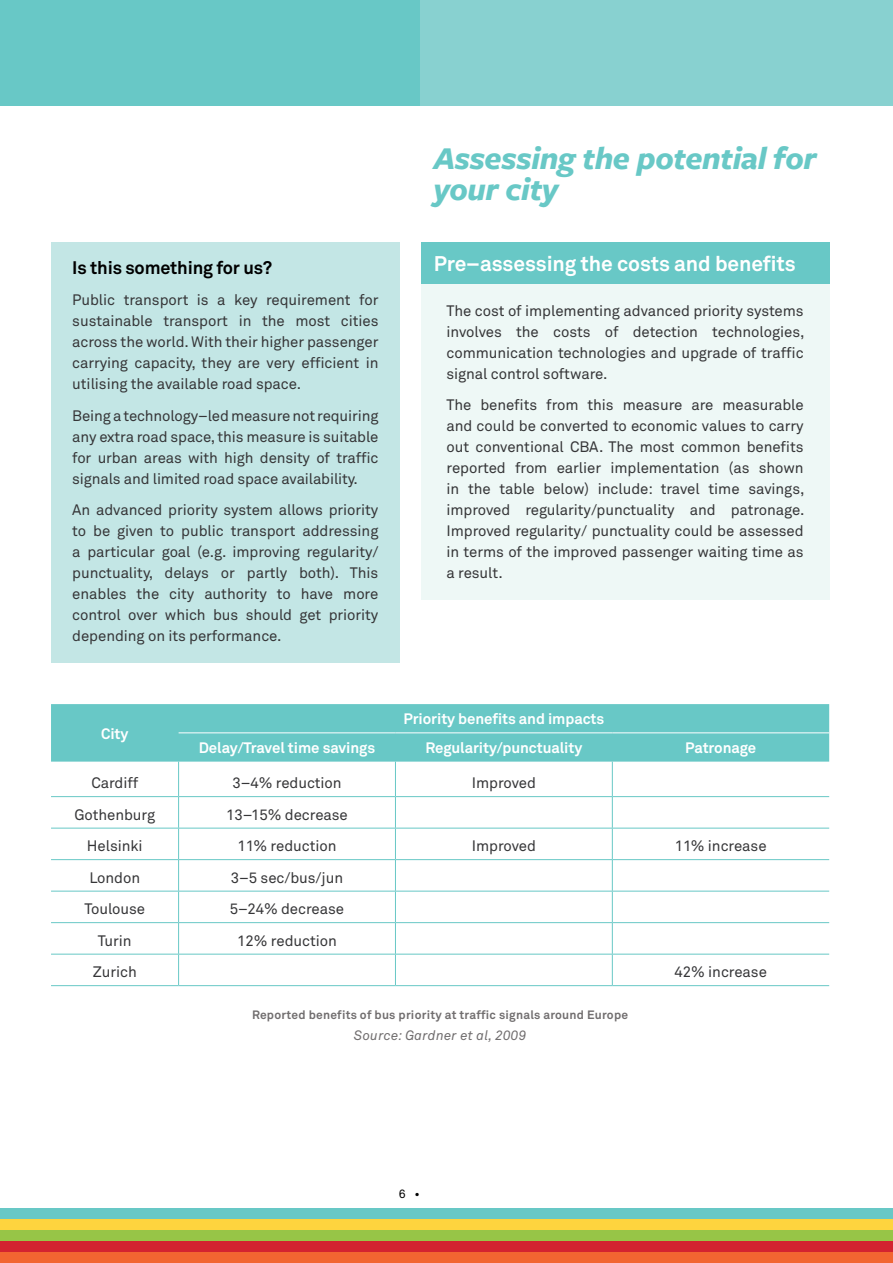
<style>
.page{position:relative;width:893px;height:1263px;background:#fff}
.page>*{position:absolute;margin:0;border:0;box-sizing:border-box;transform-origin:0 0}
.t1{font:italic 700 33px/31.5px "Freight Sans Pro";letter-spacing:-.01em;color:#68c8c6}
.t2{font:700 21px "Akkurat Pro";letter-spacing:-.005em;color:#fff}
.t3{font:700 18px "Akkurat Pro";letter-spacing:-.01em;color:#000}
.t4{font:15px/21px "Akkurat Pro";letter-spacing:-.005em;color:#363638;text-align:justify}
.t5{font:700 15px "Akkurat Pro";letter-spacing:-.005em;color:#fff}
.t6{font:italic 13.5px "Akkurat Pro";letter-spacing:.02em;color:#716e6f}
.t7{font:700 12px "Akkurat Pro";letter-spacing:.02em;color:#716e6f}
.t8{font:12px "Akkurat Mono";color:#000}
</style>
<div class="page">
<div style="left:0;top:1252px;width:893px;height:11px;background:#f26531"></div>
<div style="left:0;top:1241px;width:893px;height:11px;background:#d32330"></div>
<div style="left:0;top:1230px;width:893px;height:11px;background:#97c547"></div>
<div style="left:0;top:1219px;width:893px;height:11px;background:#fed43e"></div>
<div style="left:0;top:1208px;width:893px;height:11px;background:#68c8c6"></div>
<div style="left:0;top:0;width:421px;height:106px;background:#68c8c6"></div>
<div style="left:421px;top:0;width:472px;height:106px;background:#88d1d0"></div>
<div style="left:51px;top:242px;width:349px;height:420px;background:#c3e6e5"></div>
<div style="left:421px;top:242px;width:408px;height:42px;background:#68c8c6"></div>
<div style="left:421px;top:284px;width:408px;height:315px;background:#eef8f6"></div>
<div style="left:51px;top:704px;width:778px;height:58px;background:#68c8c6"></div>
<hr style="left:179px;top:732px;width:216px;height:1px;background:#fff">
<hr style="left:395px;top:732px;width:217px;height:1px;background:#fff">
<hr style="left:612px;top:732px;width:217px;height:1px;background:#fff">
<hr style="left:178px;top:762px;width:1px;height:34px;background:#68c8c6">
<hr style="left:395px;top:762px;width:1px;height:34px;background:#68c8c6">
<hr style="left:612px;top:762px;width:1px;height:34px;background:#68c8c6">
<hr style="left:51px;top:796px;width:128px;height:1px;background:#68c8c6">
<hr style="left:179px;top:796px;width:216px;height:1px;background:#68c8c6">
<hr style="left:178px;top:797px;width:1px;height:31px;background:#68c8c6">
<hr style="left:395px;top:796px;width:217px;height:1px;background:#68c8c6">
<hr style="left:395px;top:797px;width:1px;height:31px;background:#68c8c6">
<hr style="left:612px;top:796px;width:217px;height:1px;background:#68c8c6">
<hr style="left:612px;top:797px;width:1px;height:31px;background:#68c8c6">
<hr style="left:51px;top:828px;width:128px;height:1px;background:#68c8c6">
<hr style="left:179px;top:828px;width:216px;height:1px;background:#68c8c6">
<hr style="left:178px;top:828px;width:1px;height:31px;background:#68c8c6">
<hr style="left:395px;top:828px;width:217px;height:1px;background:#68c8c6">
<hr style="left:395px;top:828px;width:1px;height:31px;background:#68c8c6">
<hr style="left:612px;top:828px;width:217px;height:1px;background:#68c8c6">
<hr style="left:612px;top:828px;width:1px;height:31px;background:#68c8c6">
<hr style="left:51px;top:859px;width:128px;height:1px;background:#68c8c6">
<hr style="left:179px;top:859px;width:216px;height:1px;background:#68c8c6">
<hr style="left:178px;top:860px;width:1px;height:31px;background:#68c8c6">
<hr style="left:395px;top:859px;width:217px;height:1px;background:#68c8c6">
<hr style="left:395px;top:860px;width:1px;height:31px;background:#68c8c6">
<hr style="left:612px;top:859px;width:217px;height:1px;background:#68c8c6">
<hr style="left:612px;top:860px;width:1px;height:31px;background:#68c8c6">
<hr style="left:51px;top:891px;width:128px;height:1px;background:#68c8c6">
<hr style="left:179px;top:891px;width:216px;height:1px;background:#68c8c6">
<hr style="left:178px;top:891px;width:1px;height:31px;background:#68c8c6">
<hr style="left:395px;top:891px;width:217px;height:1px;background:#68c8c6">
<hr style="left:395px;top:891px;width:1px;height:31px;background:#68c8c6">
<hr style="left:612px;top:891px;width:217px;height:1px;background:#68c8c6">
<hr style="left:612px;top:891px;width:1px;height:31px;background:#68c8c6">
<hr style="left:51px;top:922px;width:128px;height:1px;background:#68c8c6">
<hr style="left:179px;top:922px;width:216px;height:1px;background:#68c8c6">
<hr style="left:178px;top:923px;width:1px;height:31px;background:#68c8c6">
<hr style="left:395px;top:922px;width:217px;height:1px;background:#68c8c6">
<hr style="left:395px;top:923px;width:1px;height:31px;background:#68c8c6">
<hr style="left:612px;top:922px;width:217px;height:1px;background:#68c8c6">
<hr style="left:612px;top:923px;width:1px;height:31px;background:#68c8c6">
<hr style="left:51px;top:954px;width:128px;height:1px;background:#68c8c6">
<hr style="left:179px;top:954px;width:216px;height:1px;background:#68c8c6">
<hr style="left:178px;top:954px;width:1px;height:31px;background:#68c8c6">
<hr style="left:395px;top:954px;width:217px;height:1px;background:#68c8c6">
<hr style="left:395px;top:954px;width:1px;height:31px;background:#68c8c6">
<hr style="left:612px;top:954px;width:217px;height:1px;background:#68c8c6">
<hr style="left:612px;top:954px;width:1px;height:31px;background:#68c8c6">
<hr style="left:51px;top:985px;width:128px;height:1px;background:#68c8c6">
<hr style="left:179px;top:985px;width:216px;height:1px;background:#68c8c6">
<hr style="left:395px;top:985px;width:217px;height:1px;background:#68c8c6">
<hr style="left:612px;top:985px;width:217px;height:1px;background:#68c8c6">
<p class="t3" style="left:72px;top:256px;width:201px">Is this something for us?</p>
<p class="t4" style="left:72px;top:290px;width:308px">Public transport is a key requirement for sustainable transport in the most cities across the world. With their higher passenger carrying capacity, they are very efficient in utilising the available road space.</p>
<p class="t4" style="left:72px;top:405px;width:308px">Being a technology–led measure not requiring any extra road space, this measure is suitable for urban areas with high density of traffic signals and limited road space availability.</p>
<p class="t4" style="left:72px;top:500px;width:308px">An advanced priority system allows priority to be given to public transport addressing a particular goal (e.g. improving regularity/ punctuality, delays or partly both). This enables the city authority to have more control over which bus should get priority depending on its performance.</p>
<h1 class="t1" style="left:434px;top:141px;width:385px">Assessing the potential for your city</h1>
<h2 class="t2" style="left:434px;top:251px;width:364px">Pre–assessing the costs and benefits</h2>
<p class="t4" style="left:446px;top:300px;width:359px">The cost of implementing advanced priority systems involves the costs of detection technologies, communication technologies and upgrade of traffic signal control software.</p>
<p class="t4" style="left:446px;top:395px;width:359px">The benefits from this measure are measurable and could be converted to economic values to carry out conventional CBA. The most common benefits reported from earlier implementation (as shown in the table below) include: travel time savings, improved regularity/punctuality and patronage.<br>Improved regularity/ punctuality could be assessed in terms of the improved passenger waiting time as a result.</p>
<p class="t5" style="left:101px;top:724px;width:29px">City</p>
<p class="t5" style="left:403px;top:710px;width:202px">Priority benefits and impacts</p>
<p class="t5" style="left:199px;top:738px;width:178px">Delay/Travel time savings</p>
<p class="t5" style="left:425px;top:738px;width:158px">Regularity/punctuality</p>
<p class="t5" style="left:685px;top:738px;width:72px">Patronage</p>
<p class="t4" style="left:91px;top:773px;width:48px">Cardiff</p>
<p class="t4" style="left:232px;top:773px;width:111px">3–4% reduction</p>
<p class="t4" style="left:472px;top:773px;width:66px">Improved</p>
<p class="t4" style="left:74px;top:804px;width:82px">Gothenburg</p>
<p class="t4" style="left:226px;top:804px;width:123px">13–15% decrease</p>
<p class="t4" style="left:87px;top:836px;width:57px">Helsinki</p>
<p class="t4" style="left:238px;top:836px;width:100px">11% reduction</p>
<p class="t4" style="left:472px;top:836px;width:66px">Improved</p>
<p class="t4" style="left:675px;top:836px;width:93px">11% increase</p>
<p class="t4" style="left:89px;top:867px;width:52px">London</p>
<p class="t4" style="left:231px;top:867px;width:114px">3–5 sec/bus/jun</p>
<p class="t4" style="left:84px;top:899px;width:62px">Toulouse</p>
<p class="t4" style="left:230px;top:899px;width:116px">5–24% decrease</p>
<p class="t4" style="left:98px;top:930px;width:35px">Turin</p>
<p class="t4" style="left:237px;top:930px;width:101px">12% reduction</p>
<p class="t4" style="left:93px;top:962px;width:46px">Zurich</p>
<p class="t4" style="left:675px;top:962px;width:94px">42% increase</p>
<p class="t7" style="left:252px;top:1007px;width:378px">Reported benefits of bus priority at traffic signals around Europe</p>
<p class="t6" style="left:354px;top:1027px;width:174px">Source: Gardner et al, 2009</p>
<p class="t8" style="left:399px;top:1186px;width:24px">6 •</p>
</div>
